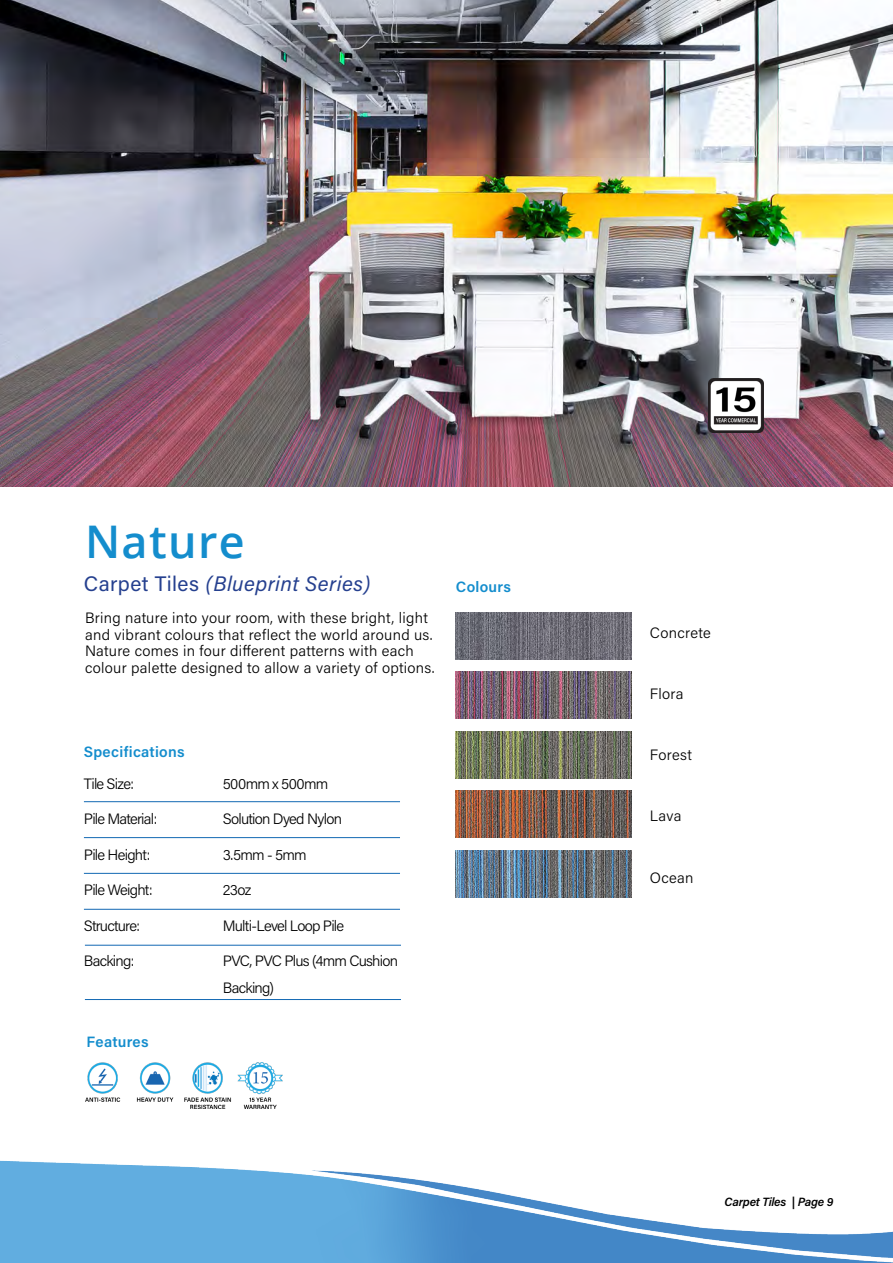
<style>
.page{position:relative;width:893px;height:1263px;background:#fff}
.page>*{position:absolute;margin:0;border:0;box-sizing:border-box;transform-origin:0 0}
.t1{font:600 45px "Open Sans";letter-spacing:.03em;color:#148dcd}
.t2{font:italic 21px "Acumin Pro";letter-spacing:.02em;color:#25408f}
.t3{font:300 15px/16.5px "Acumin Pro";letter-spacing:.015em;color:#000}
.t4{font:300 15px/27px "Acumin Pro";letter-spacing:-.05em;color:#000}
.t5{font:600 15px "Acumin Pro";letter-spacing:.02em;color:#148dcd}
.t6{font:300 15px "Acumin Pro";letter-spacing:-.055em;color:#000}
.t7{font:300 15px "Acumin Pro";letter-spacing:-.04em;color:#000}
.t8{font:italic 600 12px "Acumin Pro";letter-spacing:-.02em;color:#000}
.s1{font-style:normal}
</style>
<div class="page">
<img style="left:0;top:0;width:893px;height:486px">
<img style="left:455px;top:791px;width:177px;height:47px">
<img style="left:455px;top:850px;width:177px;height:47px">
<img style="left:455px;top:672px;width:177px;height:47px">
<img style="left:455px;top:731px;width:177px;height:47px">
<img style="left:455px;top:612px;width:177px;height:47px">
<img style="left:85px;top:1062px;width:198px;height:46px">
<img style="left:708px;top:378px;width:56px;height:54px">
<hr style="left:84px;top:801px;width:316px;height:1px;background:#1268b3">
<hr style="left:84px;top:837px;width:316px;height:1px;background:#1268b3">
<hr style="left:84px;top:873px;width:316px;height:1px;background:#1268b3">
<hr style="left:84px;top:909px;width:316px;height:1px;background:#1268b3">
<hr style="left:85px;top:945px;width:316px;height:1px;background:#1268b3">
<hr style="left:85px;top:999px;width:316px;height:1px;background:#1268b3">
<img style="left:0;top:1160px;width:893px;height:103px">
<h1 class="t1" style="left:85px;top:511px;width:161px">Nature</h1>
<h2 class="t2" style="left:84px;top:569px;width:288px"><span class="s1">Carpet Tiles</span> (Blueprint Series)</h2>
<p class="t3" style="left:85px;top:609px;width:351px">Bring nature into your room, with these bright, light and vibrant colours that reflect the world around us.<br>Nature comes in four different patterns with each colour palette designed to allow a variety of options.</p>
<p class="t5" style="left:456px;top:576px;width:57px">Colours</p>
<p class="t5" style="left:84px;top:742px;width:102px">Specifications</p>
<p class="t4" style="left:84px;top:769px;width:52px">Tile Size:</p>
<p class="t6" style="left:84px;top:809px;width:75px">Pile Material:</p>
<p class="t4" style="left:84px;top:840px;width:68px">Pile Height:</p>
<p class="t4" style="left:84px;top:876px;width:70px">Pile Weight:</p>
<p class="t6" style="left:84px;top:915px;width:58px">Structure:</p>
<p class="t4" style="left:84px;top:947px;width:52px">Backing:</p>
<p class="t5" style="left:87px;top:1031px;width:64px">Features</p>
<p class="t7" style="left:223px;top:773px;width:107px">500mm x 500mm</p>
<p class="t4" style="left:223px;top:805px;width:121px">Solution Dyed Nylon</p>
<p class="t3" style="left:223px;top:846px;width:85px">3.5mm - 5mm</p>
<p class="t3" style="left:223px;top:881px;width:30px">23oz</p>
<p class="t4" style="left:223px;top:911px;width:123px">Multi-Level Loop Pile</p>
<p class="t4" style="left:223px;top:947px;width:177px">PVC, PVC Plus (4mm Cushion<br>Backing)</p>
<p class="t3" style="left:650px;top:624px;width:63px">Concrete</p>
<p class="t3" style="left:650px;top:685px;width:35px">Flora</p>
<p class="t3" style="left:650px;top:746px;width:44px">Forest</p>
<p class="t3" style="left:650px;top:807px;width:33px">Lava</p>
<p class="t3" style="left:650px;top:868px;width:45px">Ocean</p>
<p class="t8" style="left:725px;top:1193px;width:110px">Carpet Tiles | Page 9</p>
</div>
